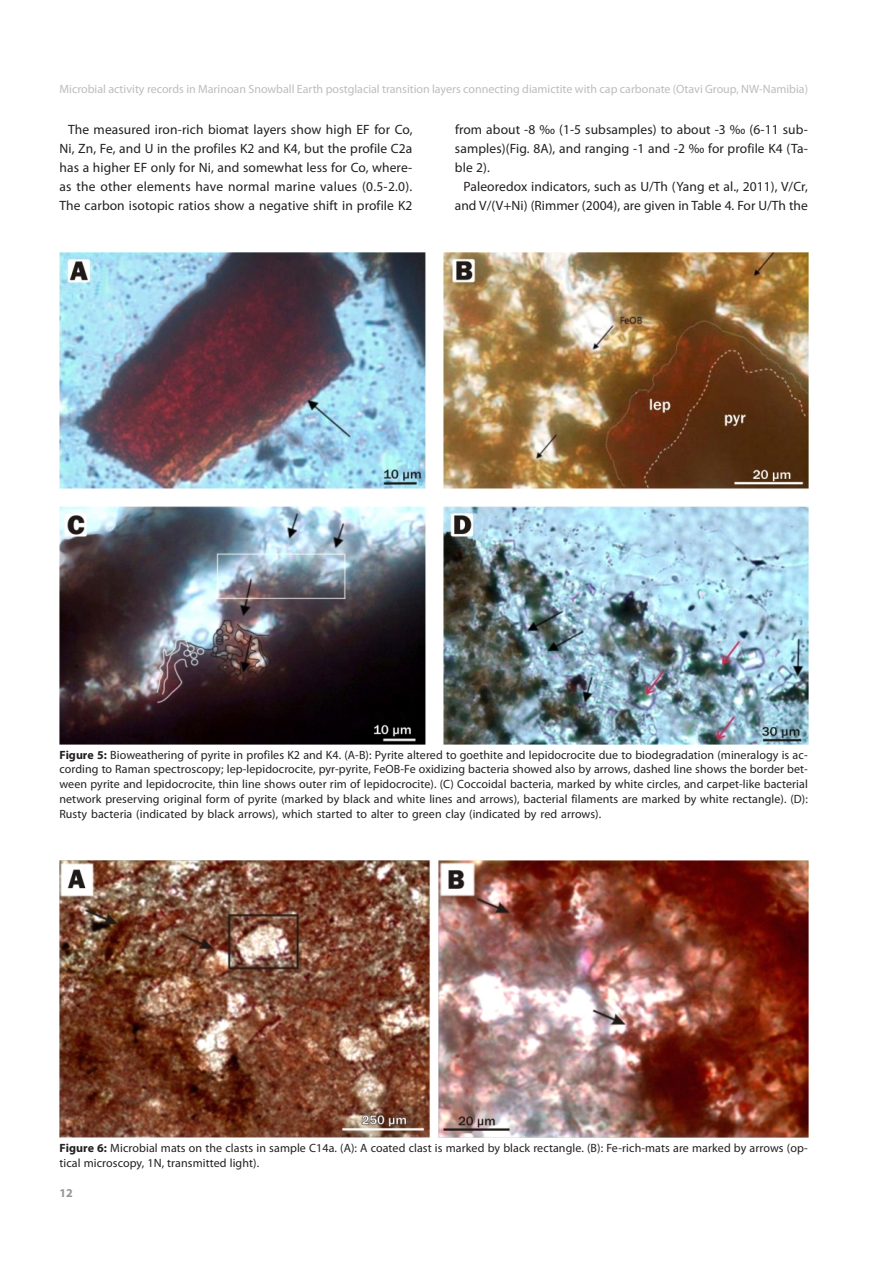
<style>
.page{position:relative;width:893px;height:1263px;background:#fff}
.page>*{position:absolute;margin:0;border:0;box-sizing:border-box;transform-origin:0 0}
.t1{font:13.5px/19.2px "Myriad Pro";letter-spacing:.01em;color:#231f20;text-align:justify}
.t2{font:12px/14.9px "Myriad Pro";letter-spacing:.01em;color:#231f20;text-align:justify}
.t3{font:12px "Myriad Pro";color:#bcbdc0}
.t4{font:700 12px "Myriad Pro";color:#939598}
.s1{font-weight:700}
</style>
<div class="page">
<img style="left:59px;top:860px;width:749px;height:278px">
<img style="left:59px;top:253px;width:749px;height:491px">
<p class="t3" style="left:60px;top:84px;width:750px">Microbial activity records in Marinoan Snowball Earth postglacial transition layers connecting diamictite with cap carbonate (Otavi Group, NW-Namibia)</p>
<p class="t1" style="left:59px;top:121px;width:354px;text-indent:9px">The measured iron-rich biomat layers show high EF for Co, Ni, Zn, Fe, and U in the profiles K2 and K4, but the profile C2a has a higher EF only for Ni, and somewhat less for Co, where&shy;as the other elements have normal marine values (0.5-2.0).<br>The carbon isotopic ratios show a negative shift in profile K2</p>
<p class="t1" style="left:455px;top:121px;width:354px">from about -8 ‰ (1-5 subsamples) to about -3 ‰ (6-11 sub&shy;samples)(Fig. 8A), and ranging -1 and -2 ‰ for profile K4 (Ta&shy;ble 2).</p>
<p class="t1" style="left:455px;top:178px;width:354px;text-align:right">Paleoredox indicators, such as U/Th (Yang et al., 2011), V/Cr, and V/(V+Ni) (Rimmer (2004), are given in Table 4. For U/Th the</p>
<p class="t2" style="left:59px;top:748px;width:750px"><span class="s1">Figure 5:</span> Bioweathering of pyrite in profiles K2 and K4. (A-B): Pyrite altered to goethite and lepidocrocite due to biodegradation (mineralogy is ac&shy;cording to Raman spectroscopy; lep-lepidocrocite, pyr-pyrite, FeOB-Fe oxidizing bacteria showed also by arrows, dashed line shows the border bet&shy;ween pyrite and lepidocrocite, thin line shows outer rim of lepidocrocite). (C) Coccoidal bacteria, marked by white circles, and carpet-like bacterial network preserving original form of pyrite (marked by black and white lines and arrows), bacterial filaments are marked by white rectangle). (D):<br>Rusty bacteria (indicated by black arrows), which started to alter to green clay (indicated by red arrows).</p>
<p class="t2" style="left:60px;top:1142px;width:750px"><span class="s1">Figure 6:</span> Microbial mats on the clasts in sample C14a. (A): A coated clast is marked by black rectangle. (B): Fe-rich-mats are marked by arrows (op&shy;tical microscopy, 1N, transmitted light).</p>
<p class="t4" style="left:60px;top:1188px;width:15px">12</p>
</div>
